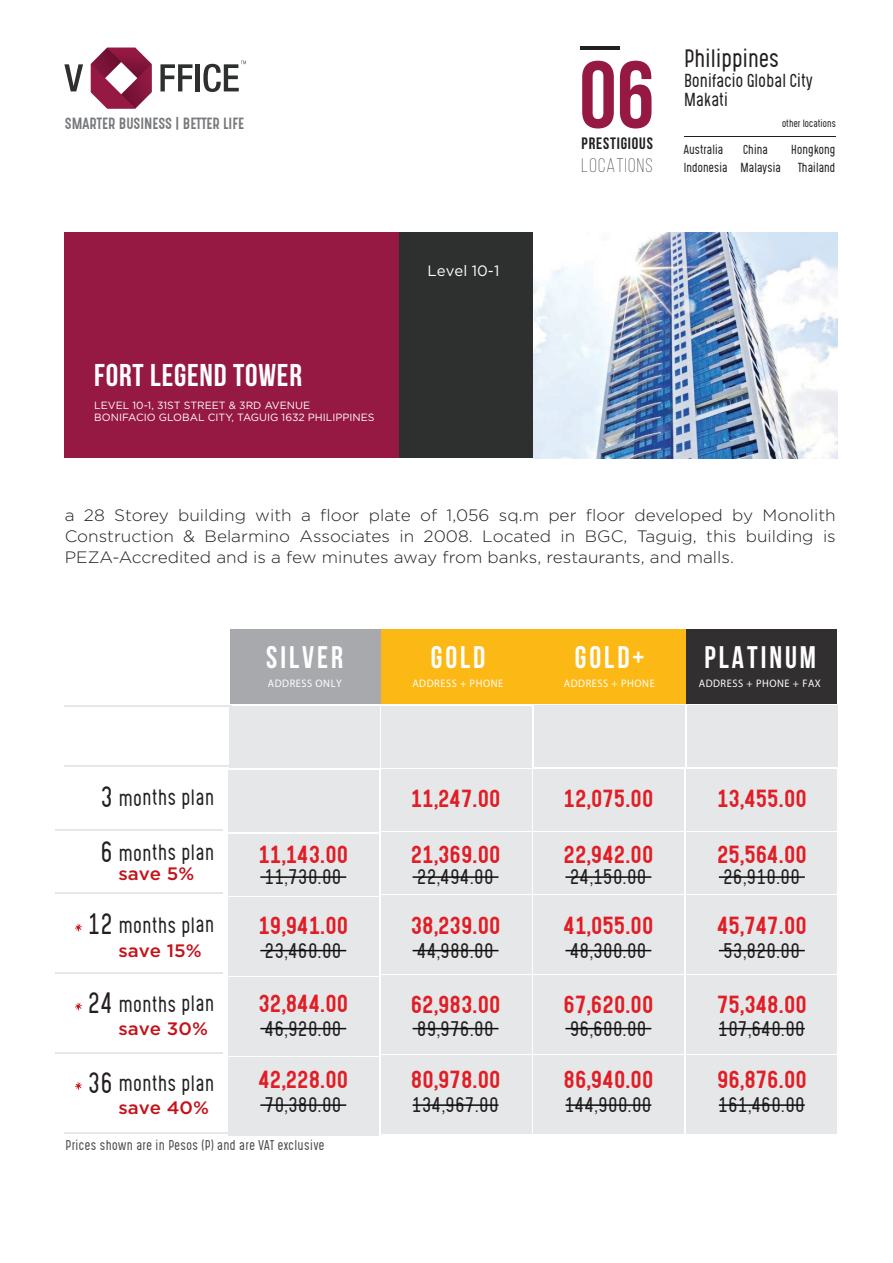
<style>
.page{position:relative;width:893px;height:1263px;background:#fff}
.page>*{position:absolute;margin:0;border:0;box-sizing:border-box;transform-origin:0 0}
.t1{font:700 94.65px "Bebas Neue";color:#951942}
.t2{font:700 31.5px "Bebas Neue";letter-spacing:.025em;color:#fff}
.t3{font:700 31.2px "Bebas Neue";letter-spacing:.1em;color:#fff;scale:.96 1}
.t4{font:300 21.3px "Gotcha Gothic";letter-spacing:-.025em;color:#231f20}
.t5{font:21px "Gotcha Gothic";color:#e01e25;scale:1.04 1}
.t6{font:300 19.5px "Bebas Neue";letter-spacing:.065em;color:#231f20}
.t7{font:300 18.75px "Gotcha Gothic";letter-spacing:-.01em;color:#231f20;scale:.96 1}
.t8{font:300 18px "Gotcha Gothic";color:#231f20;scale:1.04 1}
.t9{font:500 18px "Gotham";color:#c4121a;scale:1.04 1}
.t10{font:300 16.5px/21px "Gotham";color:#231f20;text-align:justify;scale:1.04 1}
.t11{font:700 16.5px "Bebas Neue";letter-spacing:.05em;color:#231f20}
.t12{font:300 16.05px/19.5px "Gotcha Gothic";letter-spacing:-.025em;color:#231f20}
.t13{font:15px "Gotham";color:#fff}
.t14{font:13.8px "Gotcha Gothic";color:#76787b}
.t15{font:300 12px "Gotcha Gothic";color:#4b4c4d}
.t16{font:300 11.1px "Gotcha Gothic";letter-spacing:-.025em;color:#231f20}
.t17{font:500 10.95px "Helvetica Neue LT";letter-spacing:.05em;color:#fff;scale:.96 1}
.t18{font:10.5px/12.6px "Gotham";color:#fff}
.t19{font:300 9px "Gotcha Gothic";letter-spacing:-.025em;color:#231f20}
.s1{font-weight:300}
.s2{font-size:25.05px}
</style>
<div class="page">
<hr style="left:580px;top:47px;width:40px;height:3px;background:#231f20">
<hr style="left:684px;top:136px;width:151px;height:1px;background:#231f20">
<div style="left:65px;top:233px;width:334px;height:225px;background:#961943"></div>
<div style="left:399px;top:233px;width:134px;height:225px;background:#2e2f2f"></div>
<img style="left:533px;top:233px;width:304px;height:225px">
<hr style="left:55px;top:829px;width:167px;height:2px;background:#e6e7e9">
<hr style="left:55px;top:892px;width:167px;height:2px;background:#e6e7e9">
<hr style="left:55px;top:972px;width:167px;height:2px;background:#e6e7e9">
<hr style="left:55px;top:1052px;width:167px;height:2px;background:#e6e7e9">
<hr style="left:64px;top:1132px;width:167px;height:2px;background:#e8e8e9">
<div style="left:231px;top:629px;width:151px;height:74px;background:#a8a9ad"></div>
<div style="left:536px;top:629px;width:151px;height:74px;background:#fcb814"></div>
<div style="left:382px;top:629px;width:154px;height:74px;background:#fcb814"></div>
<div style="left:686px;top:629px;width:151px;height:74px;background:#312f30"></div>
<div style="left:229px;top:770px;width:150px;height:62px;background:#e6e7e9"></div>
<div style="left:382px;top:769px;width:150px;height:62px;background:#e6e7e9"></div>
<div style="left:686px;top:769px;width:151px;height:62px;background:#e6e7e9"></div>
<div style="left:686px;top:832px;width:151px;height:62px;background:#e6e7e9"></div>
<div style="left:686px;top:896px;width:151px;height:78px;background:#e6e7e9"></div>
<div style="left:686px;top:976px;width:151px;height:78px;background:#e6e7e9"></div>
<div style="left:686px;top:1056px;width:151px;height:78px;background:#e6e7e9"></div>
<div style="left:687px;top:705px;width:150px;height:62px;background:#e6e7e9"></div>
<div style="left:533px;top:769px;width:151px;height:62px;background:#e6e7e9"></div>
<div style="left:229px;top:834px;width:150px;height:61px;background:#e6e7e9"></div>
<div style="left:382px;top:832px;width:150px;height:62px;background:#e6e7e9"></div>
<div style="left:533px;top:832px;width:151px;height:62px;background:#e6e7e9"></div>
<div style="left:229px;top:897px;width:150px;height:78px;background:#e6e7e9"></div>
<div style="left:382px;top:896px;width:150px;height:78px;background:#e6e7e9"></div>
<div style="left:533px;top:896px;width:151px;height:78px;background:#e6e7e9"></div>
<div style="left:229px;top:977px;width:150px;height:78px;background:#e6e7e9"></div>
<div style="left:382px;top:976px;width:150px;height:78px;background:#e6e7e9"></div>
<div style="left:533px;top:976px;width:151px;height:78px;background:#e6e7e9"></div>
<div style="left:229px;top:1057px;width:150px;height:78px;background:#e6e7e9"></div>
<div style="left:382px;top:1056px;width:150px;height:78px;background:#e6e7e9"></div>
<div style="left:533px;top:1056px;width:151px;height:78px;background:#e6e7e9"></div>
<div style="left:229px;top:706px;width:151px;height:62px;background:#e6e7e9"></div>
<div style="left:381px;top:706px;width:151px;height:62px;background:#e6e7e9"></div>
<div style="left:534px;top:705px;width:150px;height:62px;background:#e6e7e9"></div>
<hr style="left:64px;top:765px;width:167px;height:2px;background:#e6e7e9">
<hr style="left:64px;top:705px;width:167px;height:2px;background:#e6e7e9">
<svg style="left:75px;top:924px;width:7px;height:7px"></svg>
<svg style="left:75px;top:1082px;width:7px;height:8px"></svg>
<svg style="left:75px;top:1003px;width:7px;height:7px"></svg>
<hr style="left:719px;top:1104px;width:86px;height:2px;background:#0a0c0a">
<hr style="left:565px;top:1104px;width:86px;height:2px;background:#0a0c0a">
<hr style="left:413px;top:1104px;width:85px;height:2px;background:#0a0c0a">
<hr style="left:260px;top:1104px;width:86px;height:2px;background:#0a0c0a">
<hr style="left:719px;top:1028px;width:86px;height:1px;background:#0a0c0a">
<hr style="left:565px;top:1028px;width:86px;height:1px;background:#0a0c0a">
<hr style="left:413px;top:1028px;width:85px;height:1px;background:#0a0c0a">
<hr style="left:260px;top:1028px;width:86px;height:1px;background:#0a0c0a">
<hr style="left:719px;top:950px;width:86px;height:1px;background:#0a0c0a">
<hr style="left:565px;top:950px;width:86px;height:1px;background:#0a0c0a">
<hr style="left:413px;top:950px;width:85px;height:1px;background:#0a0c0a">
<hr style="left:260px;top:950px;width:86px;height:1px;background:#0a0c0a">
<hr style="left:719px;top:876px;width:86px;height:2px;background:#0a0c0a">
<hr style="left:565px;top:876px;width:86px;height:2px;background:#0a0c0a">
<hr style="left:413px;top:876px;width:85px;height:2px;background:#0a0c0a">
<hr style="left:260px;top:876px;width:86px;height:2px;background:#0a0c0a">
<svg style="left:160px;top:64px;width:33px;height:27px"></svg>
<div style="left:195px;top:64px;width:5px;height:27px;background:#2e2f2f"></div>
<svg style="left:91px;top:48px;width:61px;height:61px"></svg>
<svg style="left:64px;top:64px;width:19px;height:27px"></svg>
<svg style="left:203px;top:61px;width:43px;height:31px"></svg>
<p class="t14" style="left:65px;top:113px;width:181px">SMARTER BUSINESS | BETTER LIFE</p>
<h2 class="t2" style="left:94px;top:358px;width:209px">FORT LEGEND TOWER</h2>
<p class="t18" style="left:94px;top:399px;width:282px">LEVEL 10-1, 31ST STREET &amp; 3RD AVENUE<br>BONIFACIO GLOBAL CITY, TAGUIG 1632 PHILIPPINES</p>
<p class="t13" style="left:428px;top:262px;width:73px">Level 10-1</p>
<h1 class="t1" style="left:579px;top:43px;width:77px">06</h1>
<p class="t11" style="left:582px;top:134px;width:73px">PRESTIGIOUS</p>
<p class="t6" style="left:582px;top:155px;width:73px">LOCATIONS</p>
<p class="t4" style="left:684px;top:42px;width:97px">Philippines</p>
<p class="t12" style="left:684px;top:70px;width:131px">Bonifacio Global City<br>Makati</p>
<p class="t16" style="left:684px;top:141px;width:41px">Australia</p>
<p class="t16" style="left:743px;top:141px;width:27px">China</p>
<p class="t16" style="left:791px;top:141px;width:46px">Hongkong</p>
<p class="t16" style="left:684px;top:158px;width:99px">Indonesia Malaysia</p>
<p class="t16" style="left:798px;top:158px;width:39px">Thailand</p>
<p class="t19" style="left:782px;top:116px;width:56px">other locations</p>
<p class="t10" style="left:65px;top:504px;width:743px">a 28 Storey building with a floor plate of 1,056 sq.m per floor developed by Monolith Construction &amp; Belarmino Associates in 2008. Located in BGC, Taguig, this building is PEZA-Accredited and is a few minutes away from banks, restaurants, and malls.</p>
<h3 class="t3" style="left:266px;top:640px;width:82px">SILVER</h3>
<p class="t17" style="left:268px;top:677px;width:79px">ADDRESS ONLY</p>
<h3 class="t3" style="left:431px;top:640px;width:59px">GOLD</h3>
<h3 class="t3" style="left:705px;top:640px;width:118px">PLATINUM</h3>
<p class="t17" style="left:412px;top:677px;width:96px">ADDRESS <span class="s1">+</span> PHONE</p>
<p class="t17" style="left:699px;top:677px;width:129px">ADDRESS <span class="s1">+</span> PHONE <span class="s1">+</span> FAX</p>
<h3 class="t3" style="left:575px;top:640px;width:74px">GOLD+</h3>
<p class="t17" style="left:564px;top:677px;width:96px">ADDRESS <span class="s1">+</span> PHONE</p>
<p class="t7" style="left:101px;top:783px;width:120px"><span class="s2">3</span> months plan</p>
<p class="t7" style="left:101px;top:838px;width:120px"><span class="s2">6</span> months plan</p>
<p class="t5" style="left:411px;top:783px;width:88px">11,247.00</p>
<p class="t5" style="left:564px;top:783px;width:88px">12,075.00</p>
<p class="t5" style="left:717px;top:783px;width:88px">13,455.00</p>
<p class="t5" style="left:259px;top:838px;width:88px">11,143.00</p>
<p class="t5" style="left:411px;top:838px;width:88px">21,369.00</p>
<p class="t5" style="left:564px;top:838px;width:88px">22,942.00</p>
<p class="t5" style="left:717px;top:838px;width:88px">25,564.00</p>
<p class="t9" style="left:118px;top:863px;width:75px">save 5%</p>
<p class="t7" style="left:88px;top:910px;width:133px"><span class="s2">12</span> months plan</p>
<p class="t8" style="left:265px;top:863px;width:75px">11,730.00</p>
<p class="t8" style="left:417px;top:863px;width:75px">22,494.00</p>
<p class="t8" style="left:570px;top:863px;width:75px">24,150.00</p>
<p class="t8" style="left:723px;top:863px;width:75px">26,910.00</p>
<p class="t5" style="left:259px;top:909px;width:88px">19,941.00</p>
<p class="t5" style="left:411px;top:909px;width:88px">38,239.00</p>
<p class="t5" style="left:564px;top:909px;width:88px">41,055.00</p>
<p class="t5" style="left:717px;top:909px;width:88px">45,747.00</p>
<p class="t9" style="left:118px;top:940px;width:82px">save 15%</p>
<p class="t8" style="left:265px;top:936px;width:75px">23,460.00</p>
<p class="t8" style="left:417px;top:936px;width:75px">44,988.00</p>
<p class="t8" style="left:570px;top:936px;width:75px">48,300.00</p>
<p class="t8" style="left:723px;top:936px;width:75px">53,820.00</p>
<p class="t7" style="left:88px;top:989px;width:133px"><span class="s2">24</span> months plan</p>
<p class="t5" style="left:259px;top:987px;width:88px">32,844.00</p>
<p class="t5" style="left:411px;top:989px;width:88px">62,983.00</p>
<p class="t5" style="left:564px;top:989px;width:88px">67,620.00</p>
<p class="t5" style="left:717px;top:989px;width:88px">75,348.00</p>
<p class="t9" style="left:118px;top:1018px;width:88px">save 30%</p>
<p class="t8" style="left:265px;top:1014px;width:75px">46,920.00</p>
<p class="t8" style="left:417px;top:1014px;width:75px">89,976.00</p>
<p class="t8" style="left:570px;top:1014px;width:75px">96,600.00</p>
<p class="t8" style="left:718px;top:1014px;width:85px">107,640.00</p>
<p class="t7" style="left:88px;top:1069px;width:133px"><span class="s2">36</span> months plan</p>
<p class="t5" style="left:259px;top:1064px;width:88px">42,228.00</p>
<p class="t5" style="left:411px;top:1064px;width:88px">80,978.00</p>
<p class="t5" style="left:564px;top:1064px;width:88px">86,940.00</p>
<p class="t5" style="left:717px;top:1064px;width:88px">96,876.00</p>
<p class="t9" style="left:118px;top:1097px;width:89px">save 40%</p>
<p class="t8" style="left:265px;top:1091px;width:75px">70,380.00</p>
<p class="t8" style="left:412px;top:1091px;width:85px">134,967.00</p>
<p class="t8" style="left:565px;top:1091px;width:85px">144,900.00</p>
<p class="t8" style="left:718px;top:1091px;width:85px">161,460.00</p>
<p class="t15" style="left:65px;top:1135px;width:261px">Prices shown are in Pesos (P) and are VAT exclusive</p>
</div>
